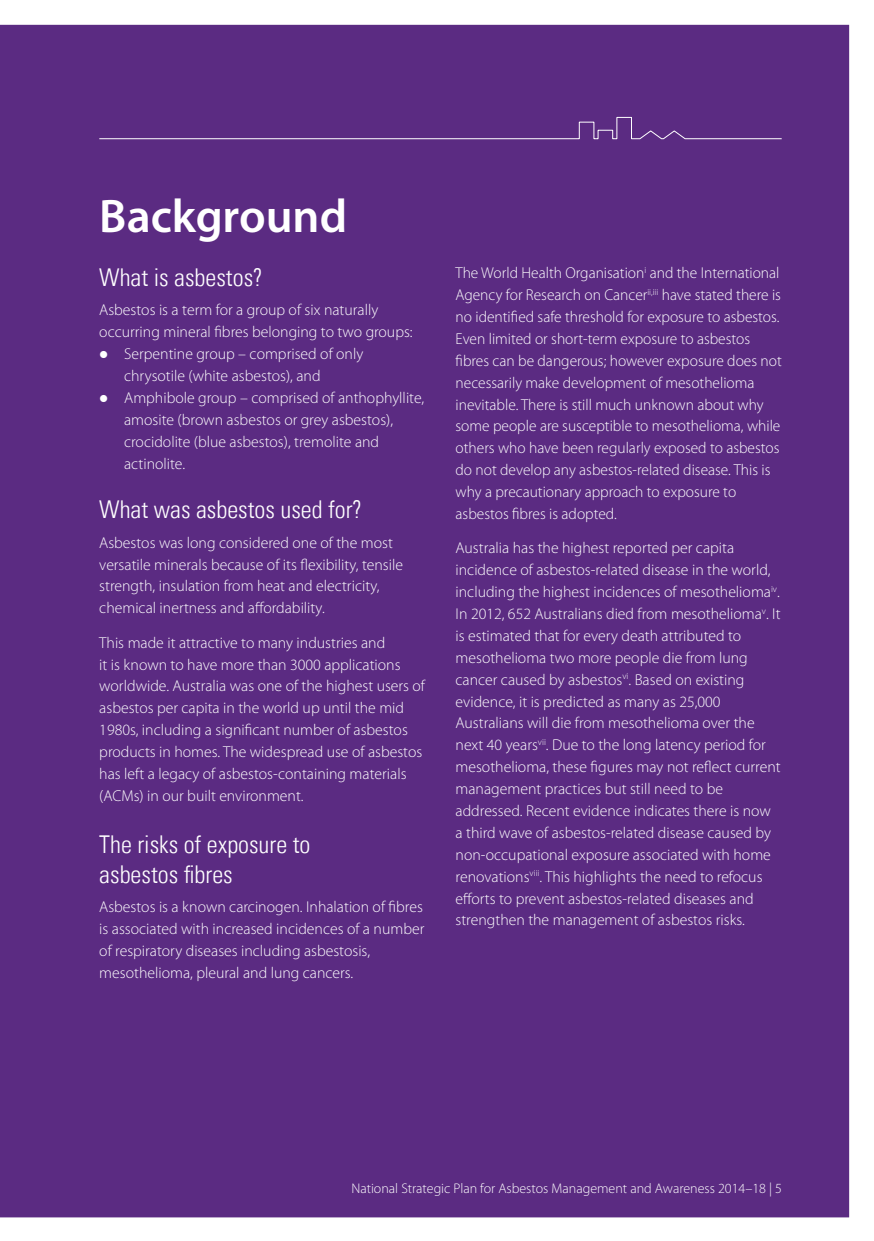
<style>
.page{position:relative;width:874px;height:1241px;background:#fff}
.page>*{position:absolute;margin:0;border:0;box-sizing:border-box;transform-origin:0 0}
.t1{font:600 47.25px "Myriad Pro";color:#fff}
.t2{font:300 condensed 24.5px/29.8px "Univers LT";color:#fff}
.t3{font:300 15.75px/21.9px "Myriad Pro";color:#fff}
.t4{font:300 14px "Myriad Pro";color:#fff}
</style>
<div class="page">
<div style="left:1px;top:26px;width:846px;height:1190px;background:#5b2b82"></div>
<svg style="left:99px;top:116px;width:683px;height:24px"></svg>
<h1 class="t1" style="left:99px;top:185px;width:249px">Background</h1>
<h2 class="t2" style="left:99px;top:262px;width:165px">What is asbestos?</h2>
<p class="t3" style="left:99px;top:299px;width:280px">Asbestos is a term for a group of six naturally</p>
<p class="t3" style="left:99px;top:321px;width:315px">occurring mineral fibres belonging to two groups:</p>
<p class="t3" style="left:124px;top:343px;width:240px">Serpentine group – comprised of only</p>
<p class="t3" style="left:124px;top:365px;width:198px">chrysotile (white asbestos), and</p>
<p class="t3" style="left:124px;top:386px;width:301px">Amphibole group – comprised of anthophyllite,</p>
<p class="t3" style="left:124px;top:408px;width:270px">amosite (brown asbestos or grey asbestos),</p>
<p class="t3" style="left:124px;top:430px;width:256px">crocidolite (blue asbestos), tremolite and</p>
<p class="t3" style="left:124px;top:452px;width:62px">actinolite.</p>
<h2 class="t2" style="left:99px;top:494px;width:264px">What was asbestos used for?</h2>
<p class="t3" style="left:99px;top:531px;width:305px">Asbestos was long considered one of the most versatile minerals because of its flexibility, tensile strength, insulation from heat and electricity, chemical inertness and affordability.</p>
<p class="t3" style="left:99px;top:631px;width:327px">This made it attractive to many industries and<br>it is known to have more than 3000 applications worldwide. Australia was one of the highest users of asbestos per capita in the world up until the mid 1980s, including a significant number of asbestos products in homes. The widespread use of asbestos has left a legacy of asbestos-containing materials (ACMs) in our built environment.</p>
<h2 class="t2" style="left:99px;top:829px;width:212px">The risks of exposure to asbestos fibres</h2>
<p class="t3" style="left:99px;top:895px;width:326px">Asbestos is a known carcinogen. Inhalation of fibres is associated with increased incidences of a number of respiratory diseases including asbestosis, mesothelioma, pleural and lung cancers.</p>
<p class="t3" style="left:455px;top:262px;width:327px">The World Health Organisation<sup>i</sup> and the International Agency for Research on Cancer<sup>ii,iii</sup> have stated there is no identified safe threshold for exposure to asbestos.<br>Even limited or short-term exposure to asbestos fibres can be dangerous; however exposure does not necessarily make development of mesothelioma inevitable. There is still much unknown about why some people are susceptible to mesothelioma, while others who have been regularly exposed to asbestos do not develop any asbestos-related disease. This is why a precautionary approach to exposure to asbestos fibres is adopted.</p>
<p class="t3" style="left:455px;top:537px;width:326px">Australia has the highest reported per capita incidence of asbestos-related disease in the world, including the highest incidences of mesothelioma<sup>iv</sup>.<br>In 2012, 652 Australians died from mesothelioma<sup>v</sup>. It is estimated that for every death attributed to mesothelioma two more people die from lung cancer caused by asbestos<sup>vi</sup>. Based on existing evidence, it is predicted as many as 25,000<br>Australians will die from mesothelioma over the next 40 years<sup>vii</sup>. Due to the long latency period for mesothelioma, these figures may not reflect current management practices but still need to be addressed. Recent evidence indicates there is now a third wave of asbestos-related disease caused by non-occupational exposure associated with home renovations<sup>viii</sup>. This highlights the need to refocus efforts to prevent asbestos-related diseases and strengthen the management of asbestos risks.</p>
<p class="t4" style="left:351px;top:1179px;width:432px">National Strategic Plan for Asbestos Management and Awareness 2014–18 | 5</p>
</div>
